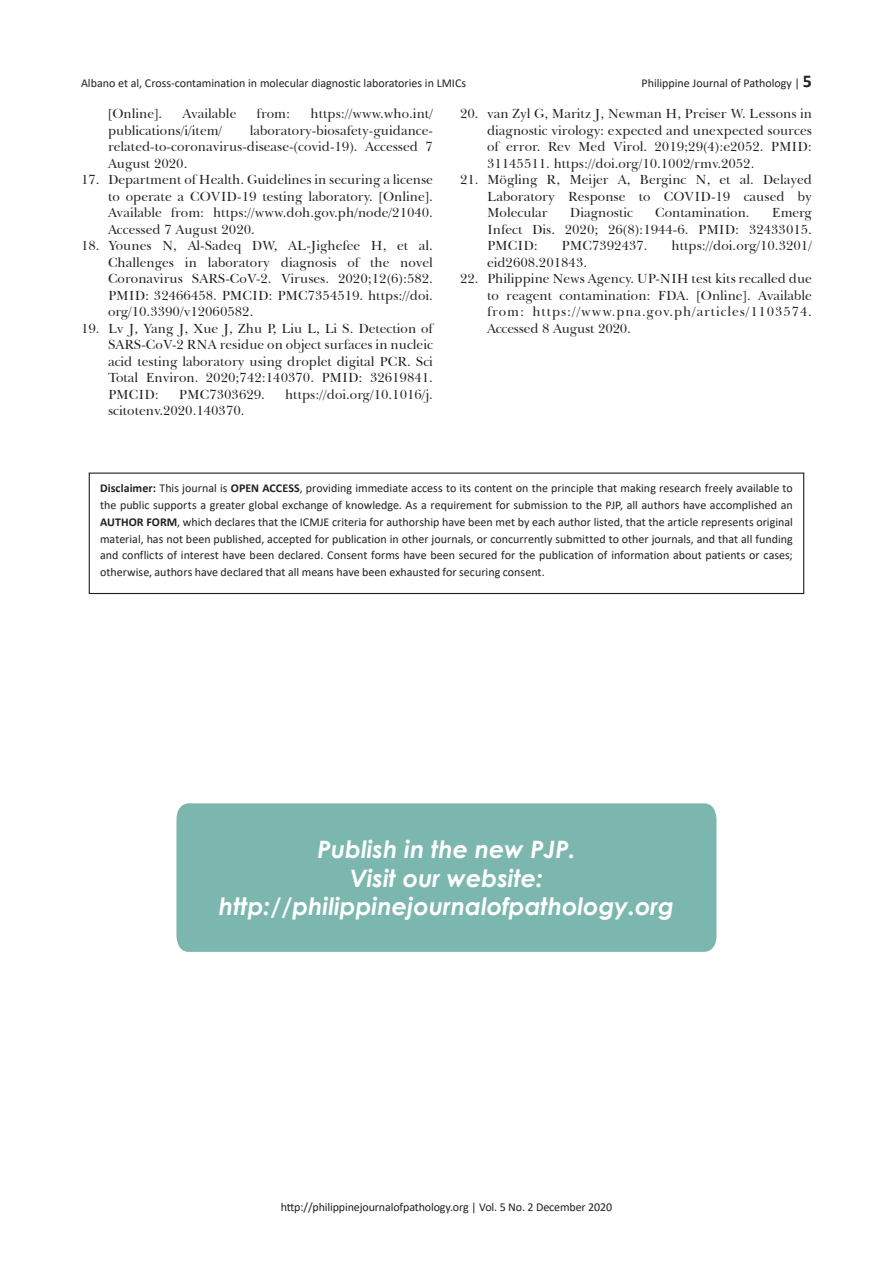
<style>
.page{position:relative;width:893px;height:1263px;background:#fff}
.page>*{position:absolute;margin:0;border:0;box-sizing:border-box;transform-origin:0 0}
.t1{font:italic 700 24px/28.8px "Century Gothic";color:#fff;text-align:center}
.t2{font:13.5px/16.5px "Baskerville BT";color:#231f20;text-align:justify}
.t3{font:12px/16.8px "Calibri";color:#231f20;text-align:justify}
.s1{font-weight:700;font-size:18px}
.s2{font-weight:700}
</style>
<div class="page">
<div style="left:89px;top:472px;width:715px;height:122px;border:1px solid #231f20"></div>
<div style="left:176px;top:803px;width:540px;height:149px;background:#7cb7af"></div>
<p class="t3" style="left:81px;top:74px;width:387px">Albano et al, Cross-contamination in molecular diagnostic laboratories in LMICs</p>
<p class="t3" style="left:641px;top:74px;width:172px">Philippine Journal of Pathology | <span class="s1">5</span></p>
<p class="t2" style="left:108px;top:105px;width:56px">[Online].</p>
<p class="t2" style="left:182px;top:105px;width:55px">Available</p>
<p class="t2" style="left:257px;top:105px;width:35px">from:</p>
<p class="t2" style="left:311px;top:105px;width:124px">https://www.who.int/</p>
<p class="t2" style="left:108px;top:122px;width:116px">publications/i/item/</p>
<p class="t2" style="left:108px;top:122px;width:326px;text-indent:142px">laboratory-biosafety-guidance&shy;related-to-coronavirus-disease-(covid-19). Accessed 7<br>August 2020.</p>
<p class="t2" style="left:108px;top:171px;width:326px;text-indent:-27px">17. Department of Health. Guidelines in securing a license to operate a COVID-19 testing laboratory. [Online].<br>Available from: https://www.doh.gov.ph/node/21040.<br>Accessed 7 August 2020.</p>
<p class="t2" style="left:108px;top:237px;width:326px;text-indent:-27px">18. Younes N, Al-Sadeq DW, AL-Jighefee H, et al.<br>Challenges in laboratory diagnosis of the novel Coronavirus SARS-CoV-2. Viruses. 2020;12(6):582.<br>PMID: 32466458. PMCID: PMC7354519. https://doi. org/10.3390/v12060582.</p>
<p class="t2" style="left:108px;top:320px;width:326px;text-indent:-27px">19. Lv J, Yang J, Xue J, Zhu P, Liu L, Li S. Detection of SARS-CoV-2 RNA residue on object surfaces in nucleic acid testing laboratory using droplet digital PCR. Sci Total Environ. 2020;742:140370. PMID: 32619841.<br>PMCID:</p>
<p class="t2" style="left:179px;top:386px;width:87px">PMC7303629.</p>
<p class="t2" style="left:285px;top:386px;width:149px">https://doi.org/10.1016/j.</p>
<p class="t2" style="left:108px;top:402px;width:138px">scitotenv.2020.140370.</p>
<p class="t2" style="left:487px;top:105px;width:326px;text-indent:-27px">20. van Zyl G, Maritz J, Newman H, Preiser W. Lessons in diagnostic virology: expected and unexpected sources of error. Rev Med Virol. 2019;29(4):e2052. PMID:<br>31145511. https://doi.org/10.1002/rmv.2052.</p>
<p class="t2" style="left:487px;top:171px;width:326px;text-indent:-27px">21. Mögling R, Meijer A, Berginc N, et al. Delayed Laboratory Response to COVID-19 caused by Molecular</p>
<p class="t2" style="left:570px;top:204px;width:65px">Diagnostic</p>
<p class="t2" style="left:655px;top:204px;width:96px">Contamination.</p>
<p class="t2" style="left:487px;top:204px;width:326px;text-indent:285px">Emerg Infect Dis. 2020; 26(8):1944-6. PMID: 32433015.<br>PMCID:</p>
<p class="t2" style="left:562px;top:237px;width:87px">PMC7392437.</p>
<p class="t2" style="left:671px;top:237px;width:142px">https://doi.org/10.3201/</p>
<p class="t2" style="left:487px;top:254px;width:102px">eid2608.201843.</p>
<p class="t2" style="left:487px;top:270px;width:326px;text-indent:-27px">22. Philippine News Agency. UP-NIH test kits recalled due to reagent contamination: FDA. [Online]. Available from: https://www.pna.gov.ph/articles/1103574.<br>Accessed 8 August 2020.</p>
<p class="t3" style="left:100px;top:479px;width:694px"><span class="s2">Disclaimer:</span> This journal is <span class="s2">OPEN ACCESS</span>, providing immediate access to its content on the principle that making research freely available to the public supports a greater global exchange of knowledge. As a requirement for submission to the PJP, all authors have accomplished an <span class="s2">AUTHOR FORM</span>, which declares that the ICMJE criteria for authorship have been met by each author listed, that the article represents original material, has not been published, accepted for publication in other journals, or concurrently submitted to other journals, and that all funding and conflicts of interest have been declared. Consent forms have been secured for the publication of information about patients or cases; otherwise, authors have declared that all means have been exhausted for securing consent.</p>
<h1 class="t1" style="left:219px;top:834px;width:457px">Publish in the new PJP.<br>Visit our website: http://philippinejournalofpathology.org</h1>
<p class="t3" style="left:281px;top:1198px;width:333px">http://philippinejournalofpathology.org | Vol. 5 No. 2 December 2020</p>
</div>
